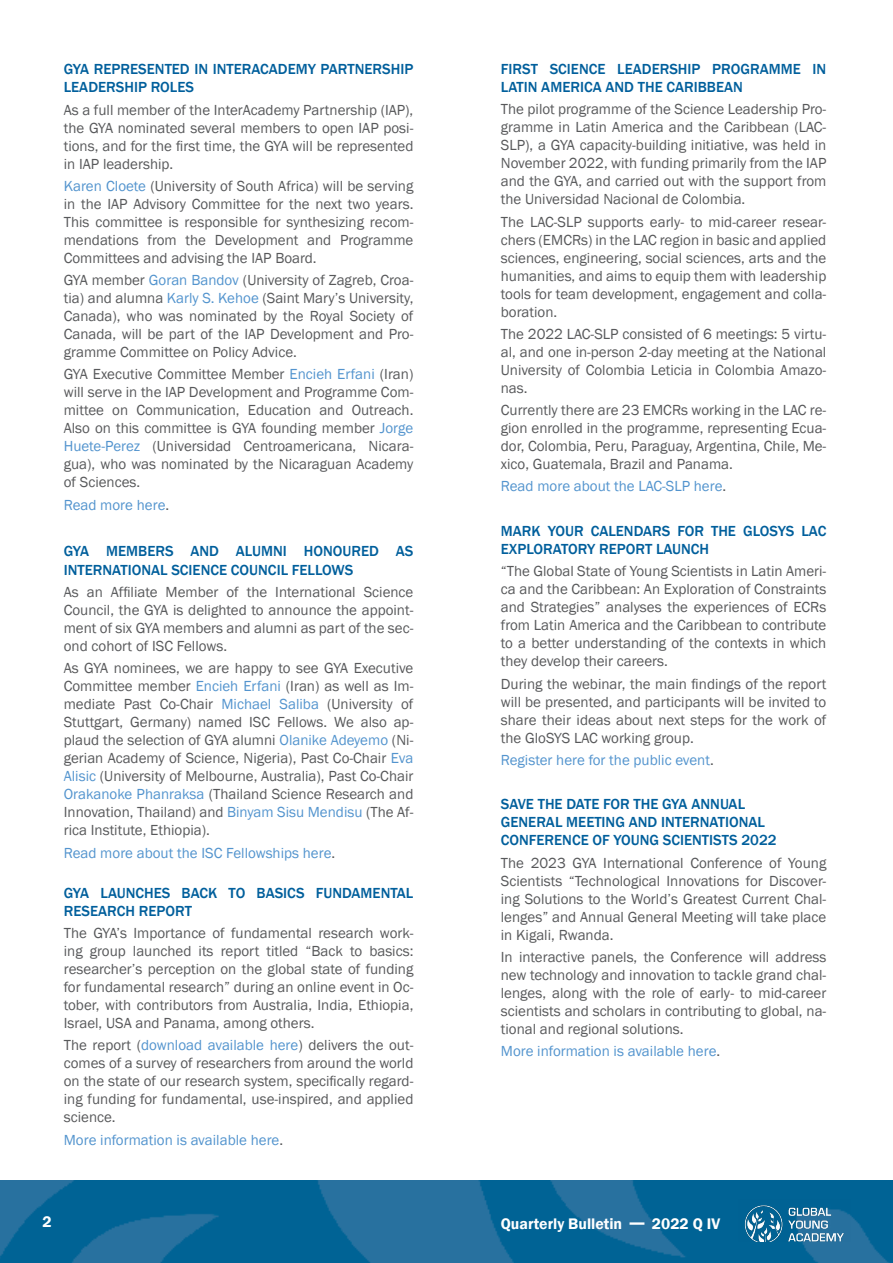
<style>
.page{position:relative;width:893px;height:1263px;background:#fff}
.page>*{position:absolute;margin:0;border:0;box-sizing:border-box;transform-origin:0 0}
.t1{font:600 15.75px "Franklin Gothic";color:#fff}
.t2{font:15px/18px "Franklin Gothic";color:#58595b;text-align:justify}
.t3{font:500 15px/18px "Franklin Gothic";color:#005f9c}
.t4{font:15px "Franklin Gothic";color:#5394ce}
.s1{color:#5394ce}
.s2{color:#58595b}
.s3{font-size:21px}
</style>
<div class="page">
<img style="left:0;top:1180px;width:893px;height:83px">
<img style="left:738px;top:1199px;width:112px;height:43px">
<p class="t3" style="left:64px;top:60px;width:351px">GYA REPRESENTED IN INTERACADEMY PARTNERSHIP<br>LEADERSHIP ROLES</p>
<p class="t2" style="left:64px;top:101px;width:351px">As a full member of the InterAcademy Partnership (IAP), the GYA nominated several members to open IAP posi&shy;tions, and for the first time, the GYA will be represented in IAP leadership.</p>
<p class="t2" style="left:64px;top:177px;width:351px"><span class="s1">Karen Cloete</span> (University of South Africa) will be serving in the IAP Advisory Committee for the next two years.<br>This committee is responsible for synthesizing recom&shy;mendations from the Development and Programme Committees and advising the IAP Board.</p>
<p class="t2" style="left:64px;top:271px;width:351px">GYA member <span class="s1">Goran Bandov</span> (University of Zagreb, Croa&shy;tia) and alumna <span class="s1">Karly S. Kehoe</span> (Saint Mary’s University, Canada), who was nominated by the Royal Society of Canada, will be part of the IAP Development and Pro&shy;gramme Committee on Policy Advice.</p>
<p class="t2" style="left:64px;top:366px;width:351px">GYA Executive Committee Member <span class="s1">Encieh Erfani</span> (Iran) will serve in the IAP Development and Programme Com&shy;mittee on Communication, Education and Outreach.<br>Also on this committee is GYA founding member <span class="s1">Jorge Huete-Perez</span> (Universidad Centroamericana, Nicara&shy;gua), who was nominated by the Nicaraguan Academy of Sciences.</p>
<p class="t4" style="left:64px;top:496px;width:107px">Read more here<span class="s2">.</span></p>
<p class="t3" style="left:64px;top:542px;width:351px;line-height:18.9px">GYA MEMBERS AND ALUMNI HONOURED AS<br>INTERNATIONAL SCIENCE COUNCIL FELLOWS</p>
<p class="t2" style="left:64px;top:583px;width:351px">As an Affiliate Member of the International Science Council, the GYA is delighted to announce the appoint&shy;ment of six GYA members and alumni as part of the sec&shy;ond cohort of ISC Fellows.</p>
<p class="t2" style="left:64px;top:660px;width:351px">As GYA nominees, we are happy to see GYA Executive Committee member <span class="s1">Encieh Erfani</span> (Iran) as well as Im&shy;mediate Past Co-Chair <span class="s1">Michael Saliba</span> (University of Stuttgart, Germany) named ISC Fellows. We also ap&shy;plaud the selection of GYA alumni <span class="s1">Olanike Adeyemo</span> (Ni&shy;gerian Academy of Science, Nigeria), Past Co-Chair <span class="s1">Eva Alisic</span> (University of Melbourne, Australia), Past Co-Chair <span class="s1">Orakanoke Phanraksa</span> (Thailand Science Research and Innovation, Thailand) and <span class="s1">Binyam Sisu Mendisu</span> (The Af&shy;rica Institute, Ethiopia).</p>
<p class="t4" style="left:64px;top:843px;width:273px">Read more about the ISC Fellowships here<span class="s2">.</span></p>
<p class="t3" style="left:64px;top:884px;width:351px">GYA LAUNCHES BACK TO BASICS FUNDAMENTAL<br>RESEARCH REPORT</p>
<p class="t2" style="left:64px;top:924px;width:351px">The GYA’s Importance of fundamental research work&shy;ing group launched its report titled “Back to basics: researcher’s perception on the global state of funding for fundamental research” during an online event in Oc&shy;tober, with contributors from Australia, India, Ethiopia, Israel, USA and Panama, among others.</p>
<p class="t2" style="left:64px;top:1037px;width:351px">The report (<span class="s1">download available here</span>) delivers the out&shy;comes of a survey of researchers from around the world on the state of our research system, specifically regard&shy;ing funding for fundamental, use-inspired, and applied science.</p>
<p class="t4" style="left:64px;top:1130px;width:221px">More information is available here<span class="s2">.</span></p>
<p class="t3" style="left:501px;top:60px;width:327px">FIRST SCIENCE LEADERSHIP PROGRAMME IN<br>LATIN AMERICA AND THE CARIBBEAN</p>
<p class="t2" style="left:501px;top:101px;width:327px">The pilot programme of the Science Leadership Pro&shy;gramme in Latin America and the Caribbean (LAC-SLP), a GYA capacity-building initiative, was held in November 2022, with funding primarily from the IAP and the GYA, and carried out with the support from the Universidad Nacional de Colombia.</p>
<p class="t2" style="left:501px;top:213px;width:327px">The LAC-SLP supports early- to mid-career resear&shy;chers (EMCRs) in the LAC region in basic and applied sciences, engineering, social sciences, arts and the humanities, and aims to equip them with leadership tools for team development, engagement and colla&shy;boration.</p>
<p class="t2" style="left:501px;top:325px;width:327px">The 2022 LAC-SLP consisted of 6 meetings: 5 virtu&shy;al, and one in-person 2-day meeting at the National University of Colombia Leticia in Colombia Amazo&shy;nas.</p>
<p class="t2" style="left:501px;top:402px;width:327px">Currently there are 23 EMCRs working in the LAC re&shy;gion enrolled in the programme, representing Ecua&shy;dor, Colombia, Peru, Paraguay, Argentina, Chile, Me&shy;xico, Guatemala, Brazil and Panama.</p>
<p class="t4" style="left:501px;top:477px;width:227px">Read more about the LAC-SLP here<span class="s2">.</span></p>
<p class="t3" style="left:501px;top:522px;width:327px">MARK YOUR CALENDARS FOR THE GLOSYS LAC<br>EXPLORATORY REPORT LAUNCH</p>
<p class="t2" style="left:501px;top:562px;width:327px">“The Global State of Young Scientists in Latin Ameri&shy;ca and the Caribbean: An Exploration of Constraints and Strategies” analyses the experiences of ECRs from Latin America and the Caribbean to contribute to a better understanding of the contexts in which they develop their careers.</p>
<p class="t2" style="left:501px;top:675px;width:327px">During the webinar, the main findings of the report will be presented, and participants will be invited to share their ideas about next steps for the work of the GloSYS LAC working group.</p>
<p class="t4" style="left:501px;top:750px;width:214px">Register here for the public event<span class="s2">.</span></p>
<p class="t3" style="left:501px;top:795px;width:277px">SAVE THE DATE FOR THE GYA ANNUAL<br>GENERAL MEETING AND INTERNATIONAL<br>CONFERENCE OF YOUNG SCIENTISTS 2022</p>
<p class="t2" style="left:501px;top:854px;width:327px">The 2023 GYA International Conference of Young Scientists “Technological Innovations for Discover&shy;ing Solutions to the World’s Greatest Current Chal&shy;lenges” and Annual General Meeting will take place in Kigali, Rwanda.</p>
<p class="t2" style="left:501px;top:948px;width:327px">In interactive panels, the Conference will address new technology and innovation to tackle grand chal&shy;lenges, along with the role of early- to mid-career scientists and scholars in contributing to global, na&shy;tional and regional solutions.</p>
<p class="t4" style="left:501px;top:1042px;width:221px">More information is available here<span class="s2">.</span></p>
<p class="t1" style="left:43px;top:1212px;width:11px">2</p>
<p class="t1" style="left:501px;top:1214px;width:221px">Quarterly Bulletin <span class="s3">—</span> 2022 Q IV</p>
</div>
